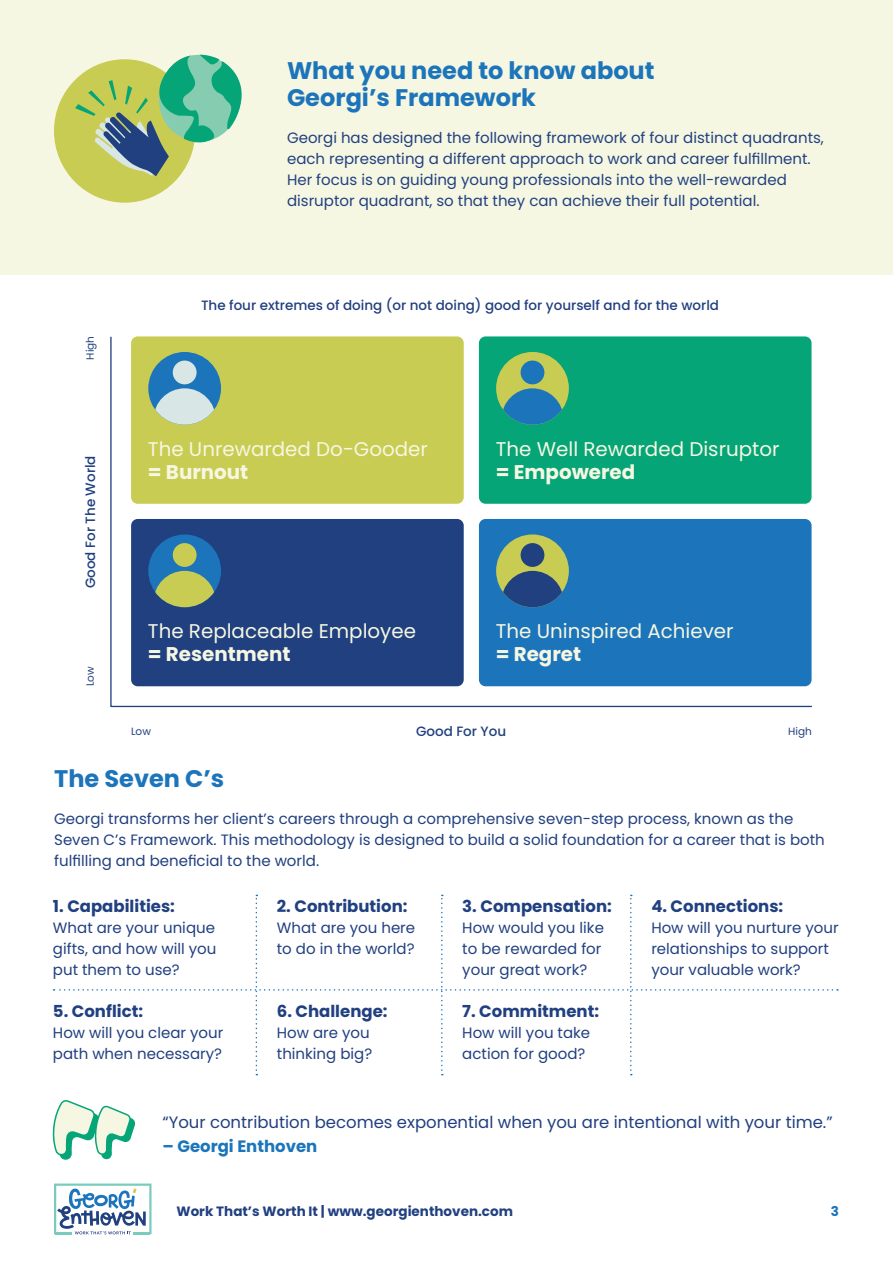
<style>
.page{position:relative;width:893px;height:1263px;background:#fff}
.page>*{position:absolute;margin:0;border:0;box-sizing:border-box;transform-origin:0 0}
.t1{font:700 24px/27px "Poppins";color:#1c75ba}
.t2{font:19.8px "Poppins";color:#f6f7e2}
.t3{font:700 19.8px "Poppins";color:#f6f7e2}
.t4{font:700 16.5px "Poppins";color:#214080}
.t5{font:16.5px "Poppins";color:#214080}
.t6{font:700 16.5px "Poppins";color:#1c75ba}
.t7{font:15px/21px "Poppins";color:#214080}
.t8{font:500 13.5px "Poppins";color:#214080}
.t9{font:700 13.5px "Poppins";color:#214080}
.t10{font:700 13.5px "Poppins";color:#1c75bc}
.t11{font:10.5px "Poppins";color:#214080}
</style>
<div class="page">
<svg style="left:54px;top:1183px;width:98px;height:51px"></svg>
<div style="left:0;top:0;width:893px;height:274px;background:#f6f7e2"></div>
<div style="left:479px;top:336px;width:332px;height:168px;background:#06a577;border-radius:7px"></div>
<div style="left:496px;top:352px;width:73px;height:73px;background:#c9cc52;border-radius:50%"></div>
<div style="left:521px;top:361px;width:23px;height:23px;background:#1c75ba;border-radius:50%"></div>
<svg style="left:501px;top:388px;width:63px;height:37px"></svg>
<hr style="left:110px;top:337px;width:2px;height:370px;background:#214080">
<hr style="left:111px;top:706px;width:701px;height:1px;background:#214080">
<div style="left:131px;top:336px;width:333px;height:168px;background:#c9cc52;border-radius:7px"></div>
<div style="left:148px;top:352px;width:73px;height:73px;background:#1c75ba;border-radius:50%"></div>
<div style="left:173px;top:361px;width:24px;height:23px;background:#d8e7e5;border-radius:50%"></div>
<svg style="left:154px;top:388px;width:62px;height:37px"></svg>
<div style="left:131px;top:519px;width:333px;height:167px;background:#214080;border-radius:7px"></div>
<div style="left:148px;top:534px;width:73px;height:73px;background:#1c75ba;border-radius:50%"></div>
<div style="left:173px;top:543px;width:24px;height:24px;background:#c9cc52;border-radius:50%"></div>
<svg style="left:154px;top:571px;width:62px;height:36px"></svg>
<div style="left:479px;top:519px;width:332px;height:167px;background:#1c75ba;border-radius:7px"></div>
<div style="left:496px;top:534px;width:73px;height:73px;background:#c9cc52;border-radius:50%"></div>
<div style="left:521px;top:543px;width:23px;height:24px;background:#214080;border-radius:50%"></div>
<svg style="left:501px;top:571px;width:63px;height:36px"></svg>
<div style="left:54px;top:59px;width:141px;height:144px;background:#c9cc52;border-radius:50%"></div>
<svg style="left:75px;top:54px;width:167px;height:122px"></svg>
<svg style="left:54px;top:895px;width:784px;height:180px"></svg>
<svg style="left:52px;top:1100px;width:84px;height:60px"></svg>
<h1 class="t1" style="left:287px;top:57px;width:369px">What you need to know about<br>Georgi’s Framework</h1>
<p class="t7" style="left:287px;top:128px;width:538px">Georgi has designed the following framework of four distinct quadrants, each representing a different approach to work and career fulfillment.<br>Her focus is on guiding young professionals into the well-rewarded disruptor quadrant, so that they can achieve their full potential.</p>
<p class="t11" style="left:84px;top:360px;width:25px;rotate:-90deg">High</p>
<p class="t8" style="left:83px;top:588px;width:134px;rotate:-90deg">Good For The World</p>
<p class="t11" style="left:84px;top:686px;width:21px;rotate:-90deg">Low</p>
<p class="t8" style="left:201px;top:297px;width:520px">The four extremes of doing (or not doing) good for yourself and for the world</p>
<h2 class="t2" style="left:148px;top:437px;width:281px">The Unrewarded Do-Gooder</h2>
<h2 class="t3" style="left:148px;top:460px;width:102px">= Burnout</h2>
<h2 class="t2" style="left:496px;top:437px;width:285px">The Well Rewarded Disruptor</h2>
<h2 class="t3" style="left:496px;top:460px;width:141px">= Empowered</h2>
<h2 class="t2" style="left:148px;top:620px;width:270px">The Replaceable Employee</h2>
<h2 class="t3" style="left:148px;top:643px;width:144px">= Resentment</h2>
<h2 class="t2" style="left:496px;top:620px;width:239px">The Uninspired Achiever</h2>
<h2 class="t3" style="left:496px;top:643px;width:87px">= Regret</h2>
<p class="t11" style="left:131px;top:725px;width:21px">Low</p>
<p class="t8" style="left:416px;top:724px;width:92px">Good For You</p>
<p class="t11" style="left:788px;top:725px;width:25px">High</p>
<h1 class="t1" style="left:54px;top:765px;width:172px">The Seven C’s</h1>
<p class="t7" style="left:54px;top:808px;width:772px">Georgi transforms her client’s careers through a comprehensive seven-step process, known as the<br>Seven C’s Framework. This methodology is designed to build a solid foundation for a career that is both fulfilling and beneficial to the world.</p>
<p class="t4" style="left:53px;top:897px;width:123px">1. Capabilities:</p>
<p class="t7" style="left:53px;top:917px;width:165px;text-align:justify">What are your unique gifts, and how will you put them to use?</p>
<p class="t4" style="left:53px;top:1002px;width:92px">5. Conflict:</p>
<p class="t7" style="left:53px;top:1022px;width:172px">How will you clear your path when necessary?</p>
<p class="t4" style="left:277px;top:897px;width:132px">2. Contribution:</p>
<p class="t7" style="left:277px;top:917px;width:140px">What are you here to do in the world?</p>
<p class="t4" style="left:462px;top:897px;width:151px">3. Compensation:</p>
<p class="t7" style="left:462px;top:917px;width:143px">How would you like to be rewarded for your great work?</p>
<p class="t4" style="left:462px;top:1002px;width:138px">7. Commitment:</p>
<p class="t7" style="left:462px;top:1022px;width:129px">How will you take action for good?</p>
<p class="t4" style="left:651px;top:897px;width:133px">4. Connections:</p>
<p class="t7" style="left:651px;top:917px;width:189px">How will you nurture your relationships to support your valuable work?</p>
<p class="t4" style="left:277px;top:1002px;width:112px">6. Challenge:</p>
<p class="t7" style="left:277px;top:1022px;width:97px">How are you thinking big?</p>
<p class="t5" style="left:162px;top:1112px;width:672px">“Your contribution becomes exponential when you are intentional with your time.”</p>
<p class="t6" style="left:162px;top:1136px;width:156px">– Georgi Enthoven</p>
<p class="t9" style="left:176px;top:1203px;width:338px">Work That’s Worth It | www.georgienthoven.com</p>
<p class="t10" style="left:831px;top:1203px;width:10px">3</p>
</div>
